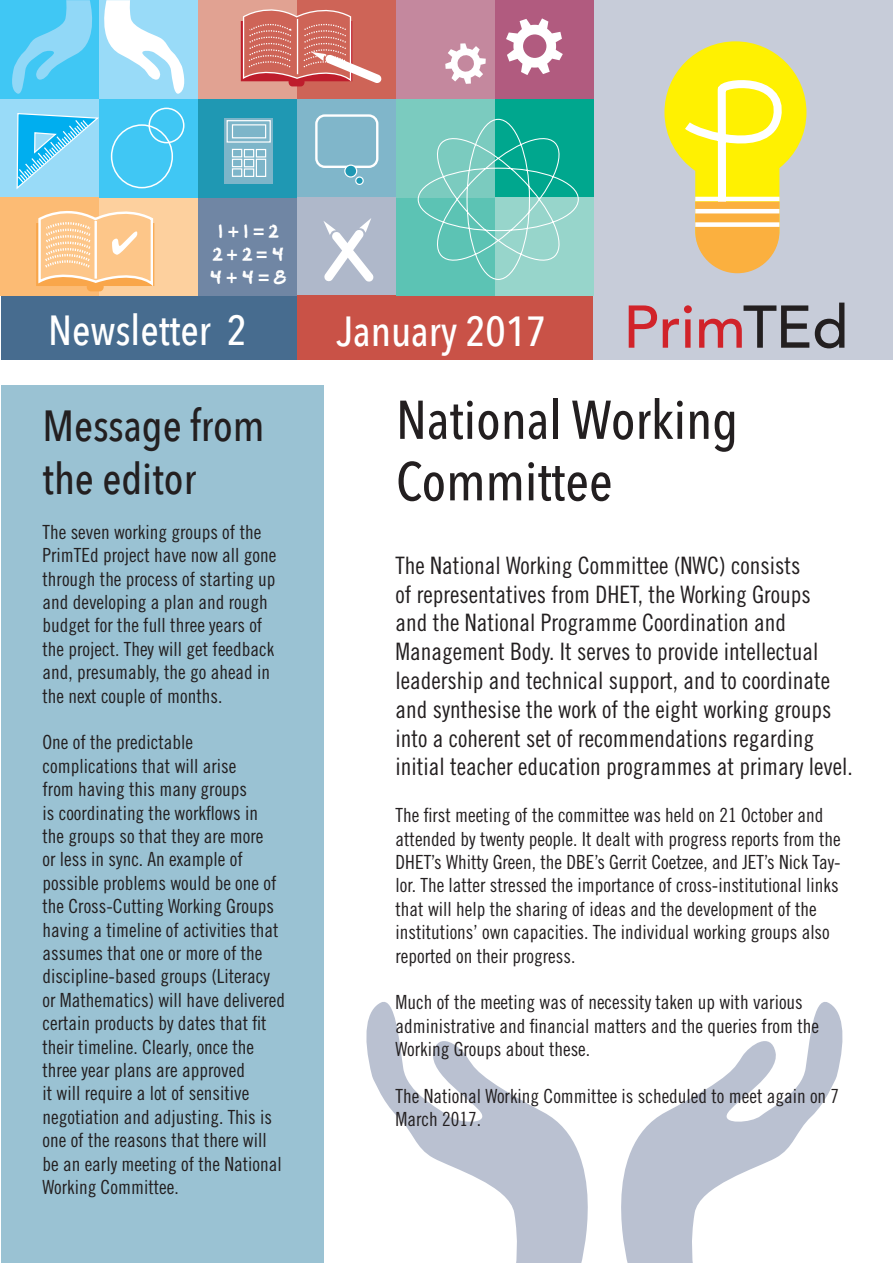
<style>
.page{position:relative;width:893px;height:1263px;background:#fff}
.page>*{position:absolute;margin:0;border:0;box-sizing:border-box;transform-origin:0 0}
.t1{font:500 59.7px "Avenir LT Std";color:#d1232a}
.t2{font:500 54px/61.5px "Avenir Next Condensed";color:#231f20}
.t3{font:500 43.5px/52.2px "Avenir Next Condensed";color:#231f20}
.t4{font:500 42px "Avenir Next Condensed";color:#fff}
.t5{font:24px/28.8px "Trade Gothic Cond Eighteen";color:#231f20}
.t6{font:19.5px/23.4px "Trade Gothic Cond Eighteen";color:#231f20}
.t7{font:18.9px/22.6px "Borna Sinner";color:#fff;text-align:center;scale:.95 1}
.s1{font-family:"Abadi";font-weight:800;font-stretch:condensed}
.s2{color:#231f20}
</style>
<div class="page">
<svg style="left:366px;top:1002px;width:222px;height:261px"></svg>
<svg style="left:621px;top:1002px;width:222px;height:261px"></svg>
<div style="left:297px;top:197px;width:99px;height:99px;background:#afb8ca"></div>
<div style="left:297px;top:296px;width:297px;height:64px;background:#c95247"></div>
<div style="left:1px;top:296px;width:296px;height:64px;background:#476c8f"></div>
<div style="left:594px;top:0;width:299px;height:360px;background:#c7ccd9"></div>
<div style="left:297px;top:98px;width:99px;height:99px;background:#80b6ca"></div>
<div style="left:297px;top:0;width:99px;height:99px;background:#ce6457"></div>
<div style="left:198px;top:197px;width:99px;height:99px;background:#7086a4"></div>
<div style="left:198px;top:99px;width:99px;height:98px;background:#1f98b3"></div>
<div style="left:198px;top:0;width:99px;height:99px;background:#e1a292"></div>
<div style="left:99px;top:197px;width:99px;height:99px;background:#fdd09e"></div>
<div style="left:99px;top:99px;width:99px;height:98px;background:#40c7f4"></div>
<div style="left:99px;top:0;width:99px;height:99px;background:#99dbf8"></div>
<div style="left:396px;top:197px;width:99px;height:99px;background:#5cc3b4"></div>
<div style="left:396px;top:99px;width:99px;height:98px;background:#7bcbbf"></div>
<div style="left:1px;top:386px;width:322px;height:877px;background:#9ac2d3"></div>
<div style="left:396px;top:0;width:99px;height:99px;background:#c4889e"></div>
<div style="left:0;top:197px;width:99px;height:99px;background:#fcbb74"></div>
<div style="left:0;top:99px;width:99px;height:98px;background:#99dbf8"></div>
<div style="left:0;top:0;width:99px;height:99px;background:#40c7f4"></div>
<div style="left:495px;top:197px;width:99px;height:99px;background:#97d5cb"></div>
<div style="left:495px;top:99px;width:99px;height:98px;background:#00a78e"></div>
<div style="left:495px;top:0;width:99px;height:99px;background:#b15b7f"></div>
<svg style="left:241px;top:9px;width:141px;height:77px"></svg>
<svg style="left:417px;top:18px;width:162px;height:262px"></svg>
<svg style="left:16px;top:113px;width:83px;height:76px"></svg>
<svg style="left:664px;top:41px;width:142px;height:232px"></svg>
<hr style="left:695px;top:209px;width:84px;height:4px;background:#fff">
<div style="left:695px;top:222px;width:84px;height:5px;background:#fff"></div>
<div style="left:148px;top:108px;width:36px;height:35px;border:2px solid #fff;border-radius:50%"></div>
<div style="left:111px;top:124px;width:62px;height:64px;border:2px solid #fff;border-radius:50%"></div>
<div style="left:315px;top:114px;width:63px;height:54px;border:2px solid #fff;border-radius:8px"></div>
<div style="left:345px;top:165px;width:12px;height:12px;background:#1f98b3;border-radius:50%"></div>
<div style="left:344px;top:165px;width:13px;height:13px;border:1px solid #fff;border-radius:50%"></div>
<svg style="left:356px;top:177px;width:7px;height:7px"></svg>
<div style="left:355px;top:176px;width:9px;height:9px;border:1px solid #fff;border-radius:50%"></div>
<svg style="left:36px;top:211px;width:118px;height:80px;background:#fccc97"></svg>
<svg style="left:323px;top:218px;width:51px;height:64px"></svg>
<div style="left:224px;top:118px;width:49px;height:66px;background:#7db5c9"></div>
<svg style="left:226px;top:120px;width:45px;height:57px"></svg>
<svg style="left:12px;top:0;width:173px;height:94px"></svg>
<p class="t7" style="left:210px;top:222px;width:81px">1 <span class="s1">+</span> 1 <span class="s1">=</span> 2<br>2 <span class="s1">+</span> 2<span class="s1">=</span> 4<br>4 <span class="s1">+</span> 4<span class="s1">=</span> 8</p>
<h3 class="t4" style="left:48px;top:304px;width:200px">Newsletter 2</h3>
<h3 class="t4" style="left:337px;top:306px;width:211px">January 2017</h3>
<h1 class="t1" style="left:623px;top:293px;width:227px">Prim<span class="s2">TEd</span></h1>
<h3 class="t3" style="left:43px;top:400px;width:224px">Message from the editor</h3>
<p class="t6" style="left:43px;top:520px;width:235px">The seven working groups of the<br>PrimTEd project have now all gone through the process of starting up and developing a plan and rough budget for the full three years of the project. They will get feedback and, presumably, the go ahead in the next couple of months.</p>
<p class="t6" style="left:43px;top:730px;width:244px">One of the predictable complications that will arise<br>from having this many groups<br>is coordinating the workflows in<br>the groups so that they are more<br>or less in sync. An example of possible problems would be one of the Cross-Cutting Working Groups having a timeline of activities that assumes that one or more of the discipline-based groups (Literacy or Mathematics) will have delivered certain products by dates that fit their timeline. Clearly, once the three year plans are approved<br>it will require a lot of sensitive negotiation and adjusting. This is one of the reasons that there will be an early meeting of the National<br>Working Committee.</p>
<h2 class="t2" style="left:396px;top:389px;width:344px">National Working<br>Committee</h2>
<p class="t5" style="left:396px;top:550px;width:459px">The National Working Committee (NWC) consists<br>of representatives from DHET, the Working Groups<br>and the National Programme Coordination and Management Body. It serves to provide intellectual leadership and technical support, and to coordinate and synthesise the work of the eight working groups into a coherent set of recommendations regarding initial teacher education programmes at primary level.</p>
<p class="t6" style="left:396px;top:803px;width:447px">The first meeting of the committee was held on 21 October and attended by twenty people. It dealt with progress reports from the DHET’s Whitty Green, the DBE’s Gerrit Coetzee, and JET’s Nick Tay&shy;lor. The latter stressed the importance of cross-institutional links that will help the sharing of ideas and the development of the institutions’ own capacities. The individual working groups also reported on their progress.</p>
<p class="t6" style="left:396px;top:990px;width:425px">Much of the meeting was of necessity taken up with various administrative and financial matters and the queries from the<br>Working Groups about these.</p>
<p class="t6" style="left:396px;top:1084px;width:445px">The National Working Committee is scheduled to meet again on 7<br>March 2017.</p>
</div>
